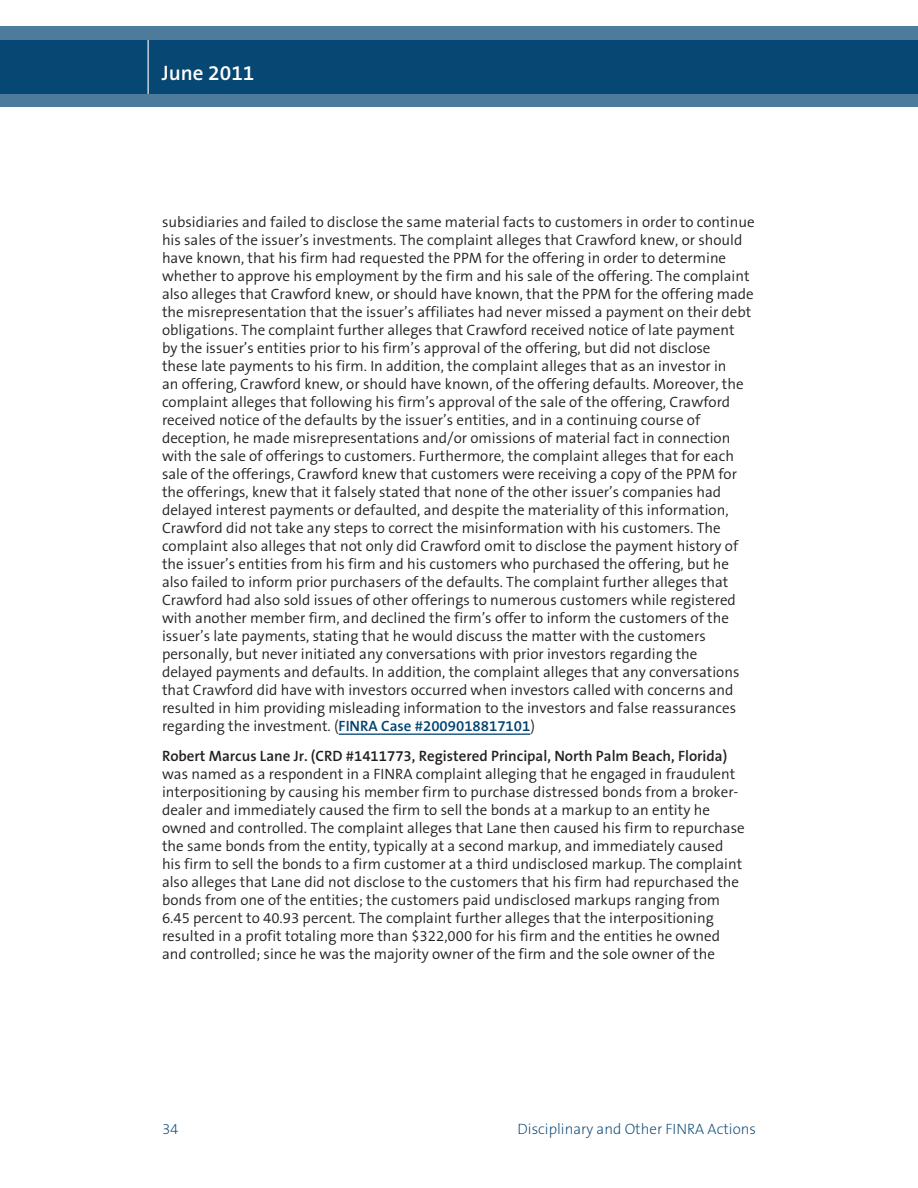
<style>
.page{position:relative;width:918px;height:1188px;background:#fff}
.page>*{position:absolute;margin:0;border:0;box-sizing:border-box;transform-origin:0 0}
.t1{font:600 21px "The Sans B6";color:#fff}
.text{font:300 15px/18px "The Sans B4";color:#231f20}
.t2{font:200 15px "The Sans B2";color:#004270}
.s1{font-family:"The Sans B6";font-weight:600;color:#004270}
.s2{font-family:"The Sans B6";font-weight:600}
</style>
<div class="page">
<svg style="left:0;top:26px;width:917px;height:81px;background:#1e5881"></svg>
<hr style="left:148px;top:40px;width:1px;height:54px;background:#fff">
<hr style="left:917px;top:26px;width:1px;height:81px;background:#004270">
<hr style="left:339px;top:734px;width:191px;height:1px;background:#004270">
<h1 class="t1" style="left:162px;top:62px;width:94px">June 2011</h1>
<p class="text" style="left:162px;top:213px;width:594px">subsidiaries and failed to disclose the same material facts to customers in order to continue his sales of the issuer’s investments. The complaint alleges that Crawford knew, or should have known, that his firm had requested the PPM for the offering in order to determine whether to approve his employment by the firm and his sale of the offering. The complaint also alleges that Crawford knew, or should have known, that the PPM for the offering made the misrepresentation that the issuer’s affiliates had never missed a payment on their debt obligations. The complaint further alleges that Crawford received notice of late payment<br>by the issuer’s entities prior to his firm’s approval of the offering, but did not disclose<br>these late payments to his firm. In addition, the complaint alleges that as an investor in<br>an offering, Crawford knew, or should have known, of the offering defaults. Moreover, the complaint alleges that following his firm’s approval of the sale of the offering, Crawford received notice of the defaults by the issuer’s entities, and in a continuing course of deception, he made misrepresentations and/or omissions of material fact in connection with the sale of offerings to customers. Furthermore, the complaint alleges that for each sale of the offerings, Crawford knew that customers were receiving a copy of the PPM for the offerings, knew that it falsely stated that none of the other issuer’s companies had delayed interest payments or defaulted, and despite the materiality of this information, Crawford did not take any steps to correct the misinformation with his customers. The complaint also alleges that not only did Crawford omit to disclose the payment history of the issuer’s entities from his firm and his customers who purchased the offering, but he also failed to inform prior purchasers of the defaults. The complaint further alleges that Crawford had also sold issues of other offerings to numerous customers while registered with another member firm, and declined the firm’s offer to inform the customers of the issuer’s late payments, stating that he would discuss the matter with the customers personally, but never initiated any conversations with prior investors regarding the<br>delayed payments and defaults. In addition, the complaint alleges that any conversations that Crawford did have with investors occurred when investors called with concerns and resulted in him providing misleading information to the investors and false reassurances regarding the investment. (<span class="s1">FINRA Case #2009018817101</span>)</p>
<p class="text" style="left:162px;top:747px;width:584px"><span class="s2">Robert Marcus Lane Jr. (CRD #1411773, Registered Principal, North Palm Beach, Florida) </span>was named as a respondent in a FINRA complaint alleging that he engaged in fraudulent interpositioning by causing his member firm to purchase distressed bonds from a broker&shy;dealer and immediately caused the firm to sell the bonds at a markup to an entity he owned and controlled. The complaint alleges that Lane then caused his firm to repurchase the same bonds from the entity, typically at a second markup, and immediately caused his firm to sell the bonds to a firm customer at a third undisclosed markup. The complaint also alleges that Lane did not disclose to the customers that his firm had repurchased the bonds from one of the entities; the customers paid undisclosed markups ranging from 6.45 percent to 40.93 percent. The complaint further alleges that the interpositioning resulted in a profit totaling more than $322,000 for his firm and the entities he owned and controlled; since he was the majority owner of the firm and the sole owner of the</p>
<p class="t2" style="left:162px;top:1121px;width:18px">34</p>
<p class="t2" style="left:518px;top:1121px;width:240px">Disciplinary and Other FINRA Actions</p>
</div>
